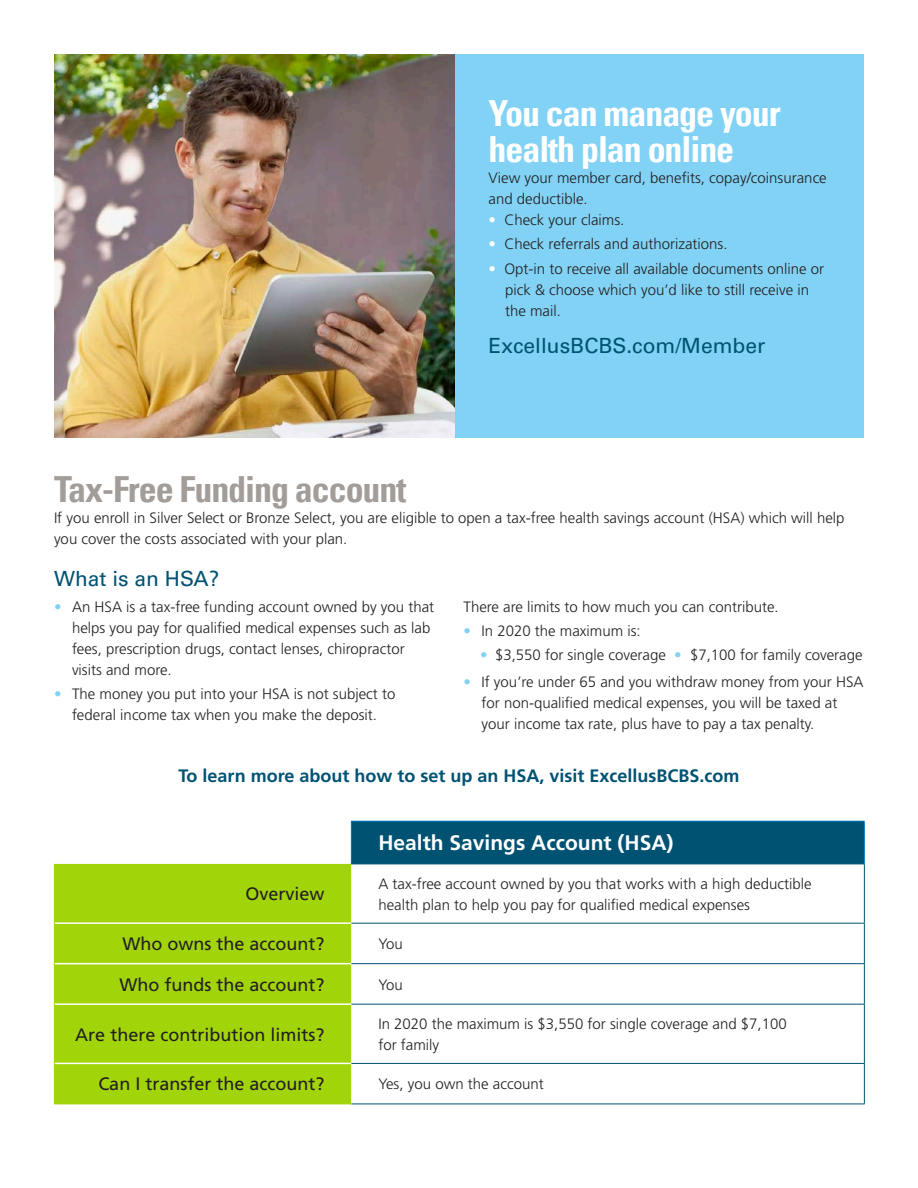
<style>
.page{position:relative;width:918px;height:1188px;background:#fff}
.page>*{position:absolute;margin:0;border:0;box-sizing:border-box;transform-origin:0 0}
.t1{font:700 condensed 36px/36px "Univers LT Pro";letter-spacing:-.03em;color:#fff}
.t2{font:700 condensed 36px "Univers LT Pro";letter-spacing:-.03em;color:#a39d99}
.t3{font:21px "Univers LT Pro 55 Roman";color:#005273}
.t4{font:700 21px "Frutiger";color:#fff}
.t5{font:18px "Frutiger";color:#231f20}
.t6{font:700 18px "Frutiger";color:#005273}
.t7{font:300 15px/21px "Frutiger";color:#231f20}
.s1{color:#fff}
.s2{color:#81d2f5}
</style>
<div class="page">
<img style="left:54px;top:54px;width:402px;height:383px">
<div style="left:351px;top:821px;width:513px;height:43px;background:#005273"></div>
<div style="left:55px;top:864px;width:296px;height:240px;background:#a2d40a"></div>
<svg style="left:351px;top:865px;width:513px;height:239px"></svg>
<hr style="left:55px;top:922px;width:296px;height:2px;background:#fff">
<hr style="left:55px;top:963px;width:296px;height:1px;background:#fff">
<hr style="left:55px;top:1003px;width:296px;height:2px;background:#fff">
<hr style="left:55px;top:1063px;width:296px;height:1px;background:#fff">
<hr style="left:351px;top:821px;width:514px;height:1px;background:#007ac2">
<hr style="left:351px;top:822px;width:1px;height:42px;background:#007ac2">
<hr style="left:864px;top:822px;width:1px;height:42px;background:#007ac2">
<hr style="left:351px;top:864px;width:514px;height:1px;background:#005273">
<hr style="left:864px;top:864px;width:1px;height:59px;background:#005273">
<hr style="left:351px;top:923px;width:514px;height:1px;background:#005273">
<hr style="left:864px;top:924px;width:1px;height:39px;background:#005273">
<hr style="left:351px;top:963px;width:514px;height:1px;background:#005273">
<hr style="left:864px;top:964px;width:1px;height:40px;background:#005273">
<hr style="left:351px;top:1004px;width:514px;height:1px;background:#005273">
<hr style="left:864px;top:1005px;width:1px;height:58px;background:#005273">
<hr style="left:351px;top:1063px;width:514px;height:1px;background:#005273">
<hr style="left:864px;top:1064px;width:1px;height:40px;background:#005273">
<hr style="left:351px;top:1104px;width:514px;height:1px;background:#005273">
<hr style="left:54px;top:864px;width:1px;height:59px;background:#a2d40a">
<hr style="left:54px;top:923px;width:1px;height:41px;background:#a2d40a">
<hr style="left:54px;top:964px;width:1px;height:40px;background:#a2d40a">
<hr style="left:54px;top:1004px;width:1px;height:59px;background:#a2d40a">
<hr style="left:54px;top:1063px;width:1px;height:41px;background:#a2d40a">
<hr style="left:54px;top:1104px;width:297px;height:1px;background:#a2d40a">
<div style="left:456px;top:54px;width:408px;height:383px;background:#81d2f5"></div>
<h2 class="t1" style="left:489px;top:95px;width:294px">You can manage your health plan online</h2>
<p class="t7" style="left:489px;top:168px;width:340px">View your member card, benefits, copay/coinsurance and deductible.</p>
<p class="t7" style="left:489px;top:210px;width:137px"><span class="s1">•</span> Check your claims.</p>
<p class="t7" style="left:489px;top:234px;width:240px"><span class="s1">•</span> Check referrals and authorizations.</p>
<p class="t7" style="left:505px;top:258px;width:321px;text-indent:-16px"><span class="s1">•</span> Opt-in to receive all available documents online or pick &amp; choose which you’d like to still receive in the mail.</p>
<p class="t3" style="left:489px;top:331px;width:278px">ExcellusBCBS.com/Member</p>
<h2 class="t2" style="left:54px;top:467px;width:354px">Tax-Free Funding account</h2>
<p class="t7" style="left:54px;top:508px;width:792px">If you enroll in Silver Select or Bronze Select, you are eligible to open a tax-free health savings account (HSA) which will help you cover the costs associated with your plan.</p>
<h3 class="t3" style="left:54px;top:564px;width:167px">What is an HSA?</h3>
<p class="t7" style="left:72px;top:597px;width:364px;text-indent:-18px"><span class="s2">•</span> An HSA is a tax-free funding account owned by you that helps you pay for qualified medical expenses such as lab fees, prescription drugs, contact lenses, chiropractor visits and more.</p>
<p class="t7" style="left:54px;top:684px;width:343px;text-align:center"><span class="s2">•</span> The money you put into your HSA is not subject to federal income tax when you make the deposit.</p>
<p class="t7" style="left:464px;top:597px;width:317px">There are limits to how much you can contribute.</p>
<p class="t7" style="left:464px;top:621px;width:179px"><span class="s2">•</span> In 2020 the maximum is:</p>
<p class="t7" style="left:480px;top:645px;width:187px"><span class="s2">•</span> $3,550 for single coverage</p>
<p class="t7" style="left:674px;top:645px;width:190px"><span class="s2">•</span> $7,100 for family coverage</p>
<p class="t7" style="left:482px;top:671px;width:384px;text-indent:-18px"><span class="s2">•</span> If you’re under 65 and you withdraw money from your HSA for non-qualified medical expenses, you will be taxed at your income tax rate, plus have to pay a tax penalty.</p>
<p class="t6" style="left:178px;top:765px;width:563px">To learn more about how to set up an HSA, visit ExcellusBCBS.com</p>
<p class="t4" style="left:378px;top:831px;width:297px">Health Savings Account (HSA)</p>
<p class="t5" style="left:245px;top:883px;width:81px">Overview</p>
<p class="t7" style="left:378px;top:873px;width:435px">A tax-free account owned by you that works with a high deductible health plan to help you pay for qualified medical expenses</p>
<p class="t5" style="left:122px;top:933px;width:203px">Who owns the account?</p>
<p class="t7" style="left:378px;top:934px;width:26px">You</p>
<p class="t5" style="left:119px;top:974px;width:207px">Who funds the account?</p>
<p class="t7" style="left:378px;top:974px;width:26px">You</p>
<p class="t5" style="left:75px;top:1024px;width:251px">Are there contribution limits?</p>
<p class="t7" style="left:378px;top:1013px;width:410px">In 2020 the maximum is $3,550 for single coverage and $7,100 for family</p>
<p class="t5" style="left:98px;top:1074px;width:228px">Can I transfer the account?</p>
<p class="t7" style="left:378px;top:1074px;width:167px">Yes, you own the account</p>
</div>
